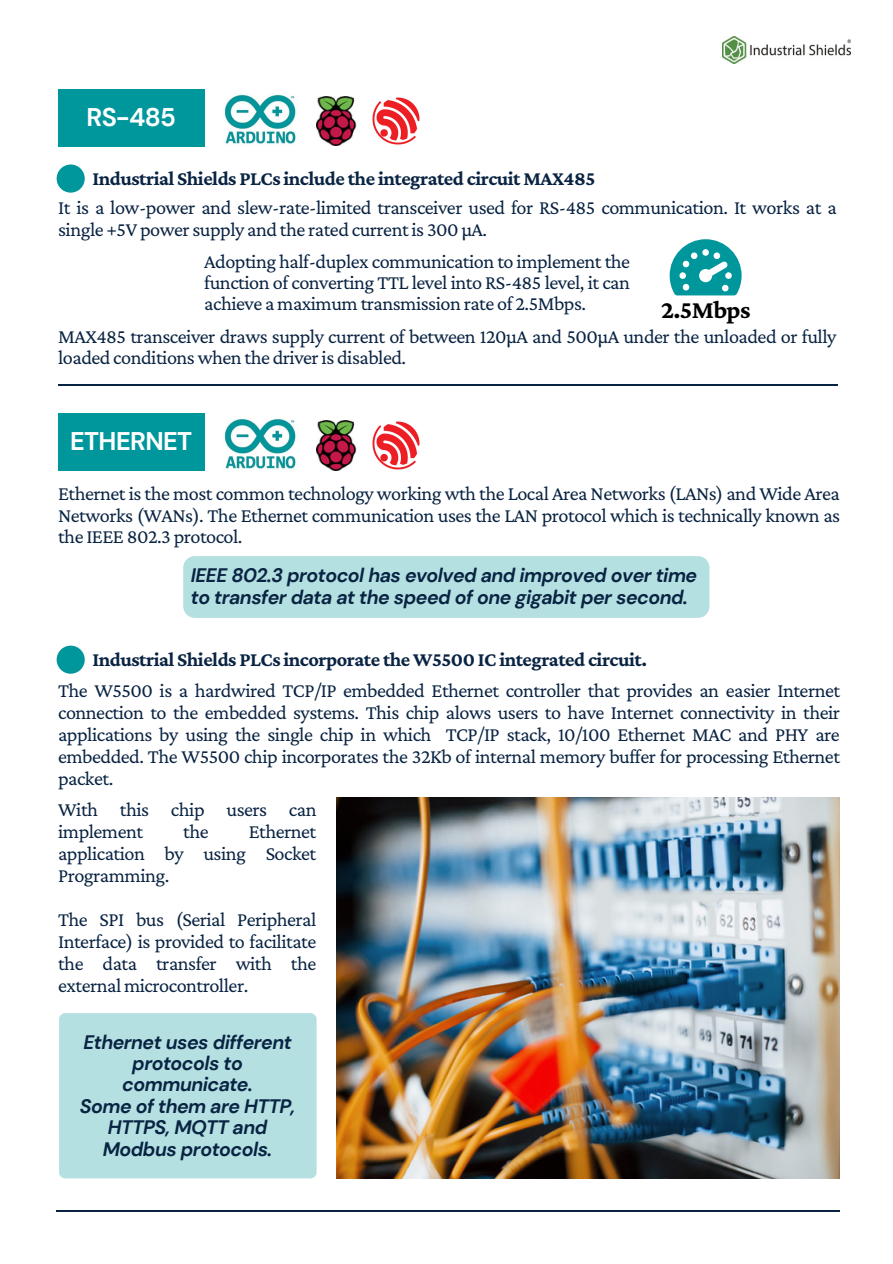
<style>
.page{position:relative;width:893px;height:1264px;background:#fff}
.page>*{position:absolute;margin:0;border:0;box-sizing:border-box;transform-origin:0 0}
.t1{font:700 25.5px "DM Sans";letter-spacing:-.025em;color:#fff}
.t2{font:700 25.5px "Crimson Pro";letter-spacing:-.025em;color:#000}
.t3{font:20.25px/21.9px "Crimson Pro";letter-spacing:-.025em;color:#092342;text-align:justify}
.t4{font:700 20.25px "Crimson Pro";letter-spacing:-.025em;color:#092342}
.t5{font:italic 700 19.5px/21.3px "DM Sans";letter-spacing:-.025em;color:#092342}
</style>
<div class="page">
<hr style="left:58px;top:384px;width:779px;height:2px;background:#092342">
<img style="left:722px;top:36px;width:128px;height:27px">
<hr style="left:56px;top:1210px;width:783px;height:1px;background:#092342">
<img style="left:316px;top:96px;width:41px;height:50px">
<img style="left:316px;top:420px;width:41px;height:50px">
<img style="left:372px;top:97px;width:48px;height:48px">
<img style="left:372px;top:421px;width:48px;height:49px">
<div style="left:58px;top:89px;width:146px;height:58px;background:#00979c"></div>
<div style="left:58px;top:413px;width:146px;height:58px;background:#00979c"></div>
<img style="left:224px;top:94px;width:72px;height:50px">
<img style="left:224px;top:419px;width:72px;height:50px">
<img style="left:337px;top:797px;width:502px;height:381px">
<div style="left:183px;top:556px;width:526px;height:62px;background:#b4e0e1;border-radius:12px"></div>
<div style="left:59px;top:1013px;width:257px;height:165px;background:#b4e0e1;border-radius:6px"></div>
<div style="left:57px;top:164px;width:28px;height:29px;background:#00979c;border-radius:50%"></div>
<div style="left:57px;top:645px;width:28px;height:28px;background:#00979c;border-radius:50%"></div>
<svg style="left:669px;top:239px;width:72px;height:56px"></svg>
<p class="t1" style="left:86px;top:101px;width:91px">RS-485</p>
<p class="t4" style="left:92px;top:167px;width:504px">Industrial Shields PLCs include the integrated circuit MAX485</p>
<p class="t3" style="left:58px;top:197px;width:780px;line-height:21.3px">It is a low-power and slew-rate-limited transceiver used for RS-485 communication. It works at a single +5V power supply and the rated current is 300 μA.</p>
<p class="t3" style="left:204px;top:250px;width:427px;line-height:21.3px">Adopting half-duplex communication to implement the function of converting TTL level into RS-485 level, it can achieve a maximum transmission rate of 2.5Mbps.</p>
<p class="t2" style="left:661px;top:295px;width:91px">2.5Mbps</p>
<p class="t3" style="left:58px;top:325px;width:779px;line-height:21.3px">MAX485 transceiver draws supply current of between 120μA and 500μA under the unloaded or fully loaded conditions when the driver is disabled.</p>
<p class="t1" style="left:70px;top:425px;width:124px">ETHERNET</p>
<p class="t3" style="left:58px;top:481px;width:783px">Ethernet is the most common technology working wth the Local Area Networks (LANs) and Wide Area Networks (WANs). The Ethernet communication uses the LAN protocol which is technically known as the IEEE 802.3 protocol.</p>
<p class="t5" style="left:191px;top:565px;width:508px">IEEE 802.3 protocol has evolved and improved over time to transfer data at the speed of one gigabit per second.</p>
<p class="t4" style="left:92px;top:648px;width:556px">Industrial Shields PLCs incorporate the W5500 IC integrated circuit.</p>
<p class="t3" style="left:58px;top:679px;width:783px">The W5500 is a hardwired TCP/IP embedded Ethernet controller that provides an easier Internet connection to the embedded systems. This chip alows users to have Internet connectivity in their applications by using the single chip in which TCP/IP stack, 10/100 Ethernet MAC and PHY are embedded. The W5500 chip incorporates the 32Kb of internal memory buffer for processing Ethernet packet.</p>
<p class="t3" style="left:58px;top:798px;width:260px">With this chip users can implement</p>
<p class="t3" style="left:58px;top:820px;width:260px;text-indent:191px">Ethernet application by using Socket Programming.</p>
<p class="t3" style="left:58px;top:908px;width:260px">The SPI bus (Serial Peripheral Interface) is provided to facilitate the data transfer with the external microcontroller.</p>
<p class="t3" style="left:183px;top:820px;width:27px">the</p>
<p class="t5" style="left:80px;top:1031px;width:217px;text-align:center">Ethernet uses different protocols to communicate.<br>Some of them are HTTP,<br>HTTPS, MQTT and<br>Modbus protocols.</p>
</div>
